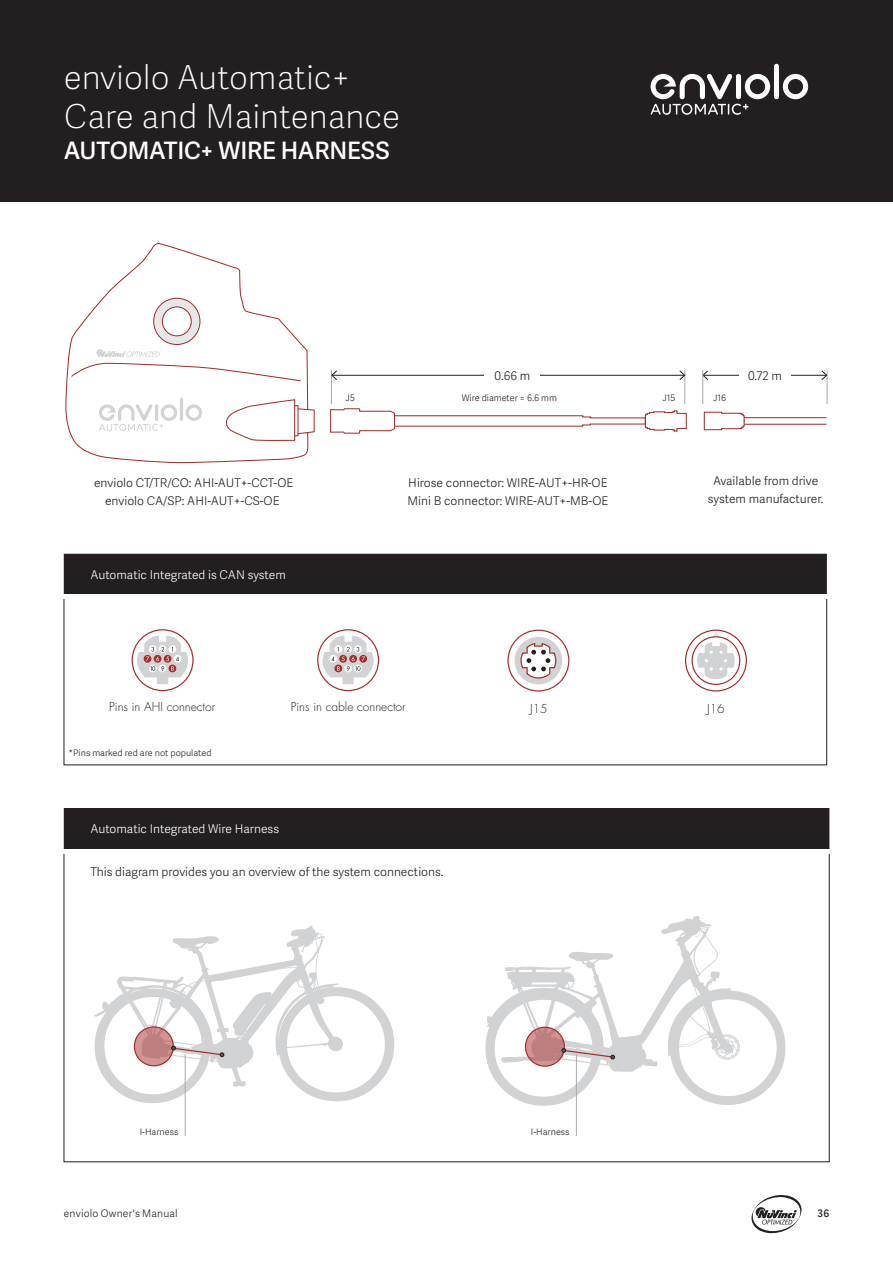
<style>
.page{position:relative;width:893px;height:1263px;background:#fff}
.page>*{position:absolute;margin:0;border:0;box-sizing:border-box;transform-origin:0 0}
.Überschriften_NL{font:33px "Adelle Sans Th";color:#fff}
.Überschriften_NL-2{font:24px "Adelle Sans Sb";letter-spacing:-.01em;color:#fff}
.Überschriften_NL-3{font:12px/18px "Adelle Sans Lt";color:#231f20;text-align:center}
.Überschriften_NL-4{font:12px "Adelle Sans Lt";color:#fff}
.Überschriften_NL-5{font:300 12px "Futura Std";color:#231f20}
.t1{font:10.35px "Adelle Sans Lt";letter-spacing:.02em;color:#231f20}
.t2{font:10.35px "Adelle Sans Sb";color:#231f20}
.Überschriften_NL-6{font:9px "Adelle Sans Lt";color:#231f20}
</style>
<div class="page">
<div style="left:0;top:0;width:893px;height:202px;background:#231f20"></div>
<svg style="left:65px;top:243px;width:250px;height:221px"></svg>
<div style="left:154px;top:298px;width:46px;height:46px;background:#e6e7e9;border-radius:50%"></div>
<div style="left:153px;top:298px;width:47px;height:47px;border:1px solid #a72b28;border-radius:50%"></div>
<div style="left:162px;top:307px;width:29px;height:29px;background:#fff;border-radius:50%"></div>
<div style="left:162px;top:306px;width:30px;height:30px;border:1px solid #a72b28;border-radius:50%"></div>
<svg style="left:226px;top:399px;width:83px;height:42px"></svg>
<svg style="left:330px;top:408px;width:357px;height:26px"></svg>
<svg style="left:703px;top:411px;width:42px;height:20px"></svg>
<hr style="left:744px;top:417px;width:82px;height:1px;background:#a72b28">
<hr style="left:744px;top:424px;width:82px;height:1px;background:#a72b28">
<hr style="left:331px;top:370px;width:1px;height:34px;background:#a8a9ad">
<hr style="left:685px;top:370px;width:1px;height:34px;background:#a8a9ad">
<hr style="left:332px;top:375px;width:353px;height:1px;background:#231f20">
<svg style="left:331px;top:370px;width:6px;height:10px"></svg>
<svg style="left:679px;top:370px;width:6px;height:10px"></svg>
<hr style="left:827px;top:370px;width:1px;height:34px;background:#a8a9ad">
<hr style="left:703px;top:375px;width:124px;height:1px;background:#231f20">
<svg style="left:703px;top:370px;width:5px;height:10px"></svg>
<svg style="left:821px;top:370px;width:6px;height:10px"></svg>
<hr style="left:702px;top:370px;width:1px;height:34px;background:#a8a9ad">
<div style="left:485px;top:357px;width:55px;height:36px;background:#fff"></div>
<div style="left:739px;top:357px;width:52px;height:36px;background:#fff"></div>
<div style="left:317px;top:629px;width:62px;height:62px;border:1px solid #a72b28;border-radius:50%"></div>
<svg style="left:322px;top:636px;width:52px;height:48px"></svg>
<svg style="left:132px;top:630px;width:61px;height:60px"></svg>
<div style="left:132px;top:629px;width:62px;height:62px;border:1px solid #a72b28;border-radius:50%"></div>
<svg style="left:137px;top:636px;width:51px;height:48px"></svg>
<svg style="left:507px;top:630px;width:62px;height:61px"></svg>
<svg style="left:685px;top:630px;width:62px;height:61px"></svg>
<svg style="left:783px;top:74px;width:25px;height:25px"></svg>
<div style="left:774px;top:64px;width:5px;height:35px;background:#fff;border-radius:3px"></div>
<svg style="left:650px;top:74px;width:120px;height:41px"></svg>
<div style="left:63px;top:553px;width:764px;height:41px;background:#231f20"></div>
<svg style="left:186px;top:404px;width:16px;height:17px"></svg>
<hr style="left:180px;top:398px;width:3px;height:23px;background:#231f20;border-radius:2px">
<svg style="left:99px;top:404px;width:78px;height:27px"></svg>
<svg style="left:71px;top:349px;width:230px;height:33px"></svg>
<svg style="left:94px;top:925px;width:300px;height:178px"></svg>
<svg style="left:134px;top:1027px;width:39px;height:39px"></svg>
<div style="left:134px;top:1026px;width:40px;height:40px;border:1px solid #a72b28;border-radius:50%"></div>
<svg style="left:171px;top:1046px;width:53px;height:11px"></svg>
<hr style="left:185px;top:1054px;width:1px;height:82px;background:#a8a9ad">
<svg style="left:485px;top:916px;width:300px;height:190px"></svg>
<svg style="left:525px;top:1027px;width:39px;height:39px"></svg>
<div style="left:525px;top:1027px;width:40px;height:40px;border:1px solid #a72b28;border-radius:50%"></div>
<svg style="left:561px;top:1048px;width:54px;height:11px"></svg>
<hr style="left:576px;top:1054px;width:1px;height:82px;background:#a8a9ad">
<div style="left:63px;top:808px;width:767px;height:41px;background:#231f20"></div>
<svg style="left:751px;top:1195px;width:50px;height:38px"></svg>
<p class="Überschriften_NL" style="left:64px;top:54px;width:288px">enviolo Automatic+</p>
<p class="Überschriften_NL" style="left:64px;top:93px;width:338px">Care and Maintenance</p>
<p class="Überschriften_NL-2" style="left:64px;top:133px;width:328px">AUTOMATIC+ WIRE HARNESS</p>
<p class="Überschriften_NL-3" style="left:94px;top:473px;width:201px">enviolo CT/TR/CO: AHI-AUT+-CCT-OE</p>
<p class="Überschriften_NL-3" style="left:105px;top:491px;width:176px">enviolo CA/SP: AHI-AUT+-CS-OE</p>
<p class="Überschriften_NL-4" style="left:90px;top:566px;width:197px">Automatic Integrated is CAN system</p>
<p class="Überschriften_NL-6" style="left:346px;top:391px;width:11px">J5</p>
<p class="Überschriften_NL-3" style="left:494px;top:366px;width:37px">0.66 m</p>
<p class="Überschriften_NL-3" style="left:748px;top:366px;width:35px">0.72 m</p>
<p class="Überschriften_NL-6" style="left:462px;top:391px;width:97px">Wire diameter = 6.6 mm</p>
<p class="Überschriften_NL-3" style="left:408px;top:473px;width:201px">Hirose connector: WIRE-AUT+-HR-OE</p>
<p class="Überschriften_NL-3" style="left:408px;top:491px;width:202px">Mini B connector: WIRE-AUT+-MB-OE</p>
<p class="Überschriften_NL-6" style="left:662px;top:391px;width:14px">J15</p>
<p class="Überschriften_NL-6" style="left:713px;top:391px;width:15px">J16</p>
<p class="Überschriften_NL-3" style="left:708px;top:471px;width:117px">Available from drive system manufacturer.</p>
<p class="Überschriften_NL-5" style="left:109px;top:699px;width:107px">Pins in AHI connector</p>
<p class="Überschriften_NL-5" style="left:291px;top:699px;width:116px">Pins in cable connector</p>
<p class="Überschriften_NL-6" style="left:69px;top:747px;width:144px">*Pins marked red are not populated</p>
<p class="Überschriften_NL-4" style="left:90px;top:820px;width:190px">Automatic Integrated Wire Harness</p>
<p class="Überschriften_NL-3" style="left:90px;top:863px;width:355px">This diagram provides you an overview of the system connections.</p>
<p class="Überschriften_NL-5" style="left:530px;top:701px;width:19px">J15</p>
<p class="Überschriften_NL-5" style="left:707px;top:701px;width:19px">J16</p>
<p class="Überschriften_NL-6" style="left:140px;top:1125px;width:40px">I-Harness</p>
<p class="Überschriften_NL-6" style="left:531px;top:1125px;width:40px">I-Harness</p>
<p class="t1" style="left:64px;top:1205px;width:115px">enviolo Owner's Manual</p>
<p class="t2" style="left:818px;top:1205px;width:13px">36</p>
</div>
